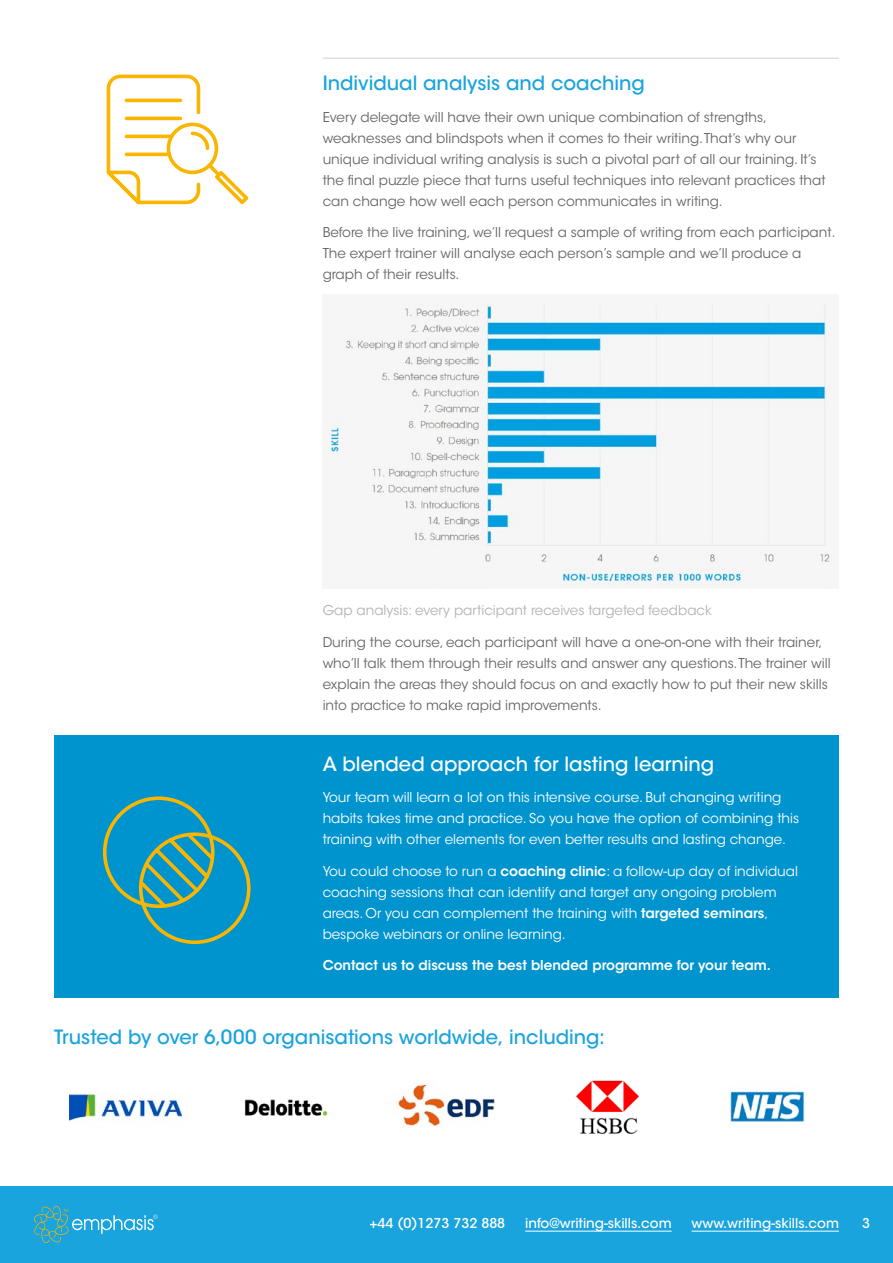
<style>
.page{position:relative;width:893px;height:1263px;background:#fff}
.page>*{position:absolute;margin:0;border:0;box-sizing:border-box;transform-origin:0 0}
.t1{font:500 19.5px "ITC Avant Garde Std";color:#19a4de}
.t2{font:500 19.5px "ITC Avant Garde Std";color:#fff}
.t3{font:13.5px/21px "ITC Avant Garde Std";color:#666}
.t4{font:13.5px/21px "ITC Avant Garde Std";color:#fff}
.t5{font:500 13.5px "ITC Avant Garde Std";color:#fff}
.t6{font:600 13.5px "ITC Avant Garde Std";color:#fff}
.t7{font:13.5px "ITC Avant Garde Std";color:#b3b3b3}
.s1{font-weight:600}
</style>
<div class="page">
<hr style="left:323px;top:58px;width:516px;height:1px;background:#d1d1d1">
<img style="left:70px;top:1093px;width:111px;height:28px">
<img style="left:245px;top:1099px;width:83px;height:17px">
<img style="left:398px;top:1084px;width:97px;height:43px">
<img style="left:575px;top:1080px;width:65px;height:54px">
<img style="left:729px;top:1091px;width:76px;height:31px">
<img style="left:323px;top:303px;width:511px;height:285px">
<svg style="left:106px;top:74px;width:143px;height:131px"></svg>
<div style="left:54px;top:735px;width:785px;height:263px;background:#0094ce"></div>
<div style="left:103px;top:796px;width:112px;height:112px;border:4px solid #fab500;border-radius:50%"></div>
<div style="left:139px;top:832px;width:112px;height:112px;border:4px solid #fab500;border-radius:50%"></div>
<svg style="left:136px;top:829px;width:81px;height:82px"></svg>
<div style="left:0;top:1187px;width:893px;height:76px;background:#19a4de"></div>
<svg style="left:34px;top:1206px;width:123px;height:37px"></svg>
<hr style="left:525px;top:1231px;width:147px;height:1px;background:#fff">
<hr style="left:691px;top:1231px;width:148px;height:1px;background:#fff">
<h1 class="t1" style="left:323px;top:71px;width:324px">Individual analysis and coaching</h1>
<p class="t3" style="left:323px;top:106px;width:505px">Every delegate will have their own unique combination of strengths, weaknesses and blindspots when it comes to their writing. That’s why our unique individual writing analysis is such a pivotal part of all our training. It’s the final puzzle piece that turns useful techniques into relevant practices that can change how well each person communicates in writing.</p>
<p class="t3" style="left:323px;top:222px;width:514px">Before the live training, we’ll request a sample of writing from each participant.<br>The expert trainer will analyse each person’s sample and we’ll produce a graph of their results.</p>
<p class="t7" style="left:323px;top:602px;width:391px">Gap analysis: every participant receives targeted feedback</p>
<p class="t3" style="left:323px;top:631px;width:509px">During the course, each participant will have a one-on-one with their trainer, who’ll talk them through their results and answer any questions. The trainer will explain the areas they should focus on and exactly how to put their new skills into practice to make rapid improvements.</p>
<h1 class="t2" style="left:323px;top:751px;width:393px">A blended approach for lasting learning</h1>
<p class="t4" style="left:323px;top:787px;width:478px">Your team will learn a lot on this intensive course. But changing writing habits takes time and practice. So you have the option of combining this training with other elements for even better results and lasting change.</p>
<p class="t4" style="left:323px;top:860px;width:477px">You could choose to run a <span class="s1">coaching clinic</span>: a follow-up day of individual coaching sessions that can identify and target any ongoing problem areas. Or you can complement the training with <span class="s1">targeted seminars</span>, bespoke webinars or online learning.</p>
<p class="t6" style="left:323px;top:956px;width:450px">Contact us to discuss the best blended programme for your team.</p>
<h1 class="t1" style="left:54px;top:1024px;width:553px">Trusted by over 6,000 organisations worldwide, including:</h1>
<p class="t5" style="left:369px;top:1215px;width:137px">+44 (0)1273 732 888</p>
<p class="t5" style="left:525px;top:1215px;width:148px">info@writing-skills.com</p>
<p class="t5" style="left:691px;top:1215px;width:149px">www.writing-skills.com</p>
<p class="t5" style="left:862px;top:1215px;width:9px">3</p>
</div>
